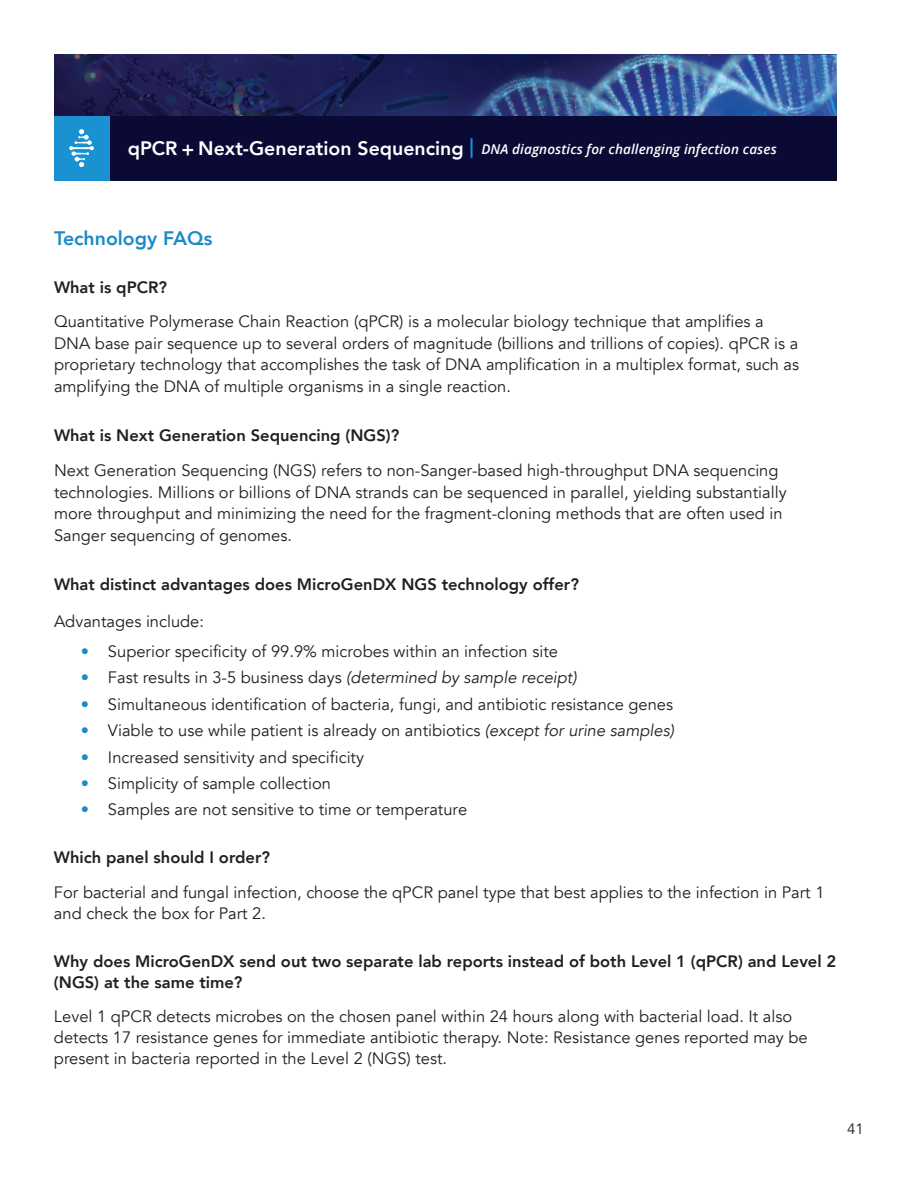
<style>
.page{position:relative;width:918px;height:1188px;background:#fff}
.page>*{position:absolute;margin:0;border:0;box-sizing:border-box;transform-origin:0 0}
.t1{font:800 19.5px "Avenir";color:#198bc9}
.t2{font:16.5px/21.5px "Avenir";color:#231f20}
.t3{font:800 16.5px/21px "Avenir";color:#231f20}
.t4{font:15px "Avenir";color:#231f20}
.t5{font:italic 600 13.5px "Open Sans";letter-spacing:.01em;color:#fff}
.s1{font-family:"Avenir";font-weight:800;font-style:normal;font-size:19.5px}
.s2{font-family:"Avenir";font-weight:800;font-style:normal;font-size:19.8px;color:#1a91d1}
.s3{color:#198bc9}
.s4{font-style:italic}
</style>
<div class="page">
<img style="left:54px;top:54px;width:28px;height:62px">
<img style="left:82px;top:54px;width:755px;height:62px">
<div style="left:90px;top:116px;width:747px;height:64px;background:#0a0a34"></div>
<div style="left:54px;top:116px;width:55px;height:64px;background:#1a91d1"></div>
<svg style="left:69px;top:129px;width:25px;height:38px"></svg>
<p class="t5" style="left:128px;top:140px;width:651px"><span class="s1">qPCR + Next-Generation Sequencing</span> <span class="s2">|</span> DNA diagnostics for challenging infection cases</p>
<p class="t1" style="left:54px;top:223px;width:160px">Technology FAQs</p>
<p class="t3" style="left:54px;top:276px;width:115px">What is qPCR?</p>
<p class="t2" style="left:54px;top:311px;width:747px">Quantitative Polymerase Chain Reaction (qPCR) is a molecular biology technique that amplifies a DNA base pair sequence up to several orders of magnitude (billions and trillions of copies). qPCR is a proprietary technology that accomplishes the task of DNA amplification in a multiplex format, such as amplifying the DNA of multiple organisms in a single reaction.</p>
<p class="t3" style="left:54px;top:425px;width:347px">What is Next Generation Sequencing (NGS)?</p>
<p class="t2" style="left:54px;top:460px;width:734px">Next Generation Sequencing (NGS) refers to non-Sanger-based high-throughput DNA sequencing technologies. Millions or billions of DNA strands can be sequenced in parallel, yielding substantially more throughput and minimizing the need for the fragment-cloning methods that are often used in Sanger sequencing of genomes.</p>
<p class="t3" style="left:54px;top:574px;width:526px">What distinct advantages does MicroGenDX NGS technology offer?</p>
<p class="t2" style="left:54px;top:610px;width:152px">Advantages include:</p>
<p class="t2" style="left:81px;top:641px;width:478px"><span class="s3">•</span> Superior specificity of 99.9% microbes within an infection site</p>
<p class="t2" style="left:81px;top:667px;width:497px"><span class="s3">•</span> Fast results in 3-5 business days <span class="s4">(determined by sample receipt)</span></p>
<p class="t2" style="left:81px;top:694px;width:594px"><span class="s3">•</span> Simultaneous identification of bacteria, fungi, and antibiotic resistance genes</p>
<p class="t2" style="left:81px;top:720px;width:595px"><span class="s3">•</span> Viable to use while patient is already on antibiotics <span class="s4">(except for urine samples)</span></p>
<p class="t2" style="left:81px;top:747px;width:285px"><span class="s3">•</span> Increased sensitivity and specificity</p>
<p class="t2" style="left:81px;top:773px;width:252px"><span class="s3">•</span> Simplicity of sample collection</p>
<p class="t2" style="left:81px;top:799px;width:388px"><span class="s3">•</span> Samples are not sensitive to time or temperature</p>
<p class="t3" style="left:54px;top:847px;width:218px">Which panel should I order?</p>
<p class="t2" style="left:54px;top:882px;width:772px;line-height:21px">For bacterial and fungal infection, choose the qPCR panel type that best applies to the infection in Part 1 and check the box for Part 2.</p>
<p class="t3" style="left:54px;top:951px;width:784px">Why does MicroGenDX send out two separate lab reports instead of both Level 1 (qPCR) and Level 2 (NGS) at the same time?</p>
<p class="t2" style="left:54px;top:1007px;width:755px;line-height:21px">Level 1 qPCR detects microbes on the chosen panel within 24 hours along with bacterial load. It also detects 17 resistance genes for immediate antibiotic therapy. Note: Resistance genes reported may be present in bacteria reported in the Level 2 (NGS) test.</p>
<p class="t4" style="left:847px;top:1120px;width:18px">41</p>
</div>
